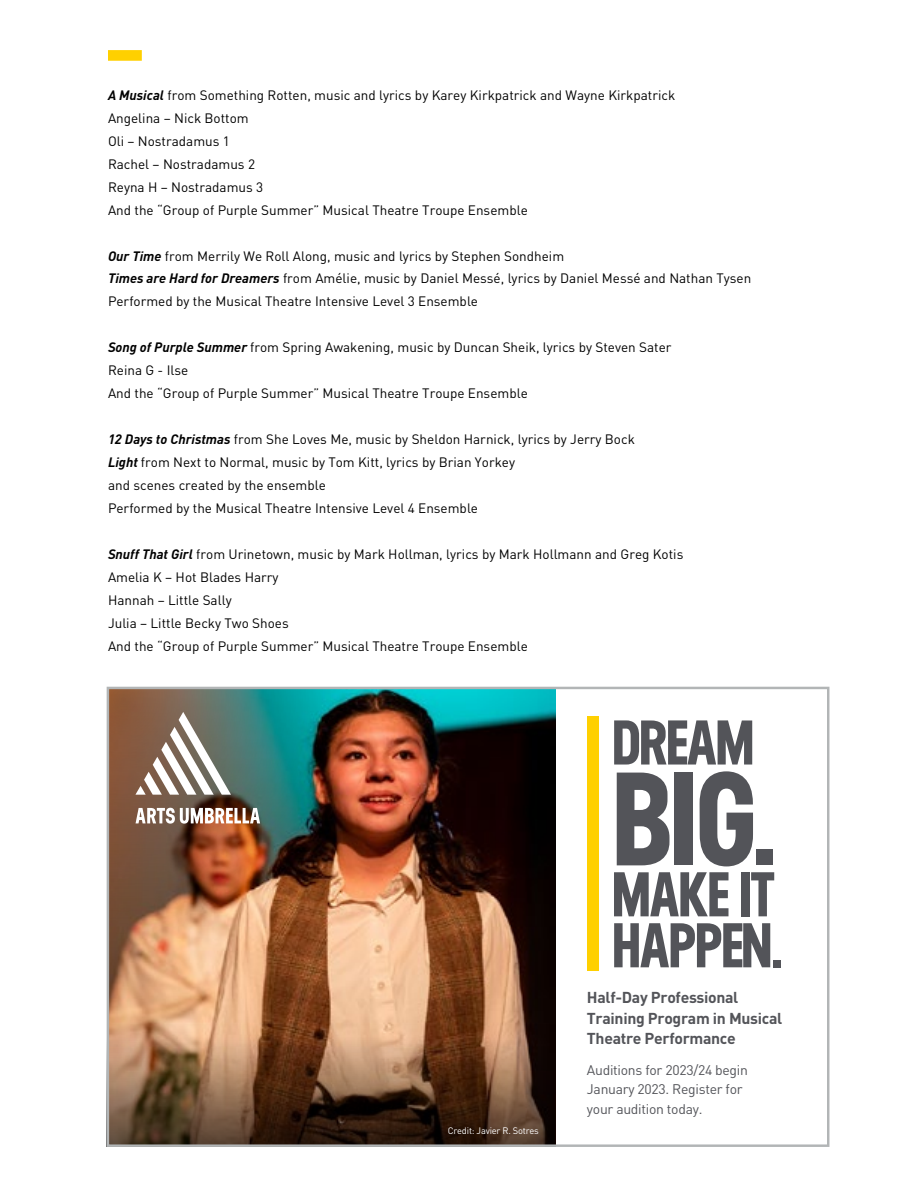
<style>
.page{position:relative;width:918px;height:1188px;background:#fff}
.page>*{position:absolute;margin:0;border:0;box-sizing:border-box;transform-origin:0 0}
.t1{font:700 132.6px "Neusa";color:#535459}
.t2{font:700 63px/51px "Neusa";letter-spacing:-.04em;color:#535459}
.t3{font:700 15.6px/20.7px "DINOT";letter-spacing:-.02em;color:#535459}
.t4{font:13.8px/19.6px "DINOT";letter-spacing:-.02em;color:#535459}
.t5{font:13.5px/23px "DINOT";color:#000}
.t6{font:9.3px "DINOT";letter-spacing:-.02em;color:#fff}
.s1{font-weight:700;font-style:italic}
</style>
<div class="page">
<div style="left:108px;top:50px;width:34px;height:11px;background:#ffd000"></div>
<div style="left:587px;top:717px;width:11px;height:254px;background:#ffd000"></div>
<img style="left:110px;top:690px;width:445px;height:335px">
<svg style="left:110px;top:1025px;width:445px;height:119px;background:#704e37"></svg>
<img style="left:110px;top:690px;width:248px;height:244px">
<svg style="left:136px;top:808px;width:124px;height:16px"></svg>
<svg style="left:135px;top:712px;width:96px;height:83px"></svg>
<div style="left:107px;top:687px;width:722px;height:460px;border:2px solid #b2b5b6"></div>
<p class="t5" style="left:108px;top:83px;width:569px"><span class="s1">A Musical</span> from Something Rotten, music and lyrics by Karey Kirkpatrick and Wayne Kirkpatrick Angelina – Nick Bottom<br>Oli – Nostradamus 1<br>Rachel – Nostradamus 2<br>Reyna H – Nostradamus 3<br>And the “Group of Purple Summer” Musical Theatre Troupe Ensemble</p>
<p class="t5" style="left:108px;top:244px;width:645px"><span class="s1">Our Time</span> from Merrily We Roll Along, music and lyrics by Stephen Sondheim<br><span class="s1">Times are Hard for Dreamers</span> from Amélie, music by Daniel Messé, lyrics by Daniel Messé and Nathan Tysen<br>Performed by the Musical Theatre Intensive Level 3 Ensemble</p>
<p class="t5" style="left:108px;top:336px;width:565px"><span class="s1">Song of Purple Summer</span> from Spring Awakening, music by Duncan Sheik, lyrics by Steven Sater<br>Reina G - Ilse<br>And the “Group of Purple Summer” Musical Theatre Troupe Ensemble</p>
<p class="t5" style="left:108px;top:428px;width:528px"><span class="s1">12 Days to Christmas</span> from She Loves Me, music by Sheldon Harnick, lyrics by Jerry Bock <span class="s1">Light</span> from Next to Normal, music by Tom Kitt, lyrics by Brian Yorkey<br>and scenes created by the ensemble<br>Performed by the Musical Theatre Intensive Level 4 Ensemble</p>
<p class="t5" style="left:108px;top:542px;width:577px"><span class="s1">Snuff That Girl</span> from Urinetown, music by Mark Hollman, lyrics by Mark Hollmann and Greg Kotis Amelia K – Hot Blades Harry<br>Hannah – Little Sally<br>Julia – Little Becky Two Shoes<br>And the “Group of Purple Summer” Musical Theatre Troupe Ensemble</p>
<p class="t6" style="left:448px;top:1125px;width:93px">Credit: Javier R. Sotres</p>
<h2 class="t2" style="left:612px;top:715px;width:144px">DREAM</h2>
<h1 class="t1" style="left:612px;top:726px;width:169px">BIG.</h1>
<h2 class="t2" style="left:612px;top:867px;width:174px">MAKE IT<br>HAPPEN.</h2>
<p class="t3" style="left:587px;top:987px;width:197px">Half-Day Professional<br>Training Program in Musical<br>Theatre Performance</p>
<p class="t4" style="left:587px;top:1060px;width:163px">Auditions for 2023/24 begin<br>January 2023. Register for your audition today.</p>
</div>
